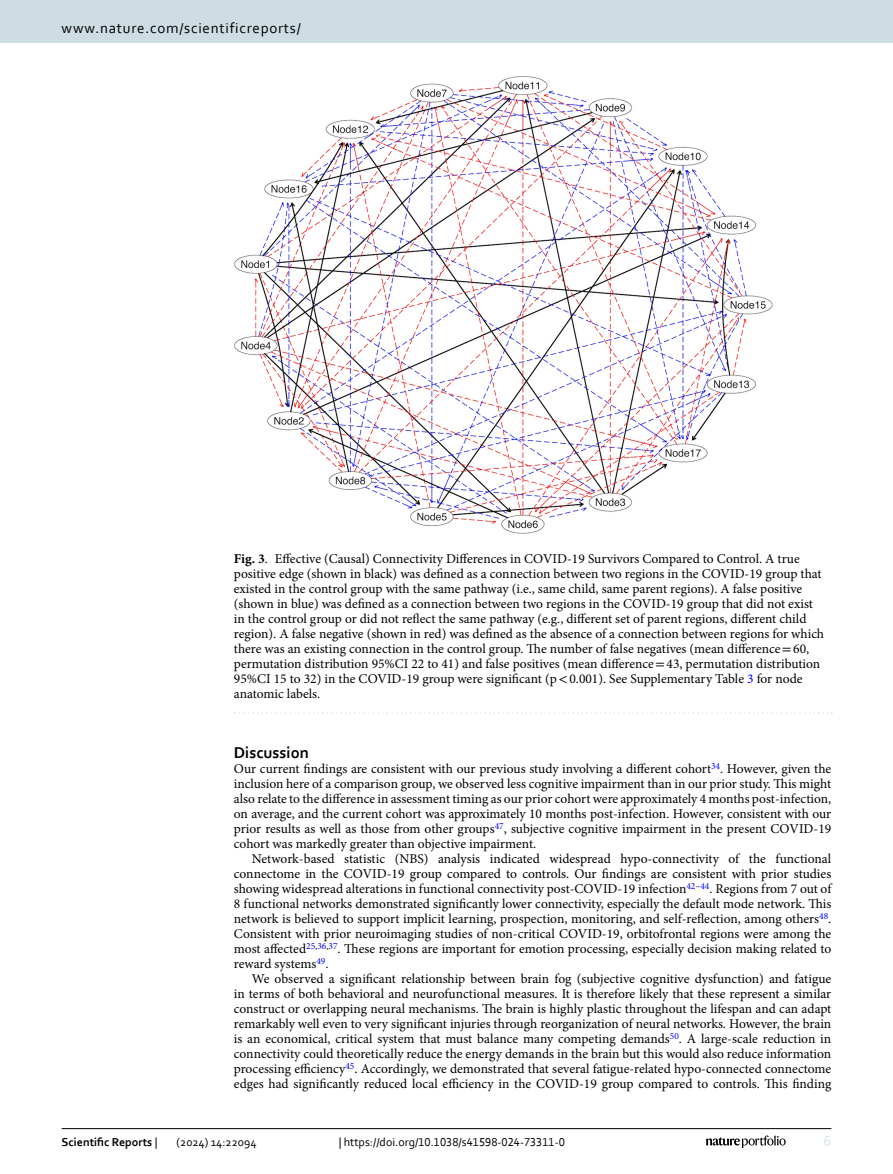
<style>
.page{position:relative;width:893px;height:1174px;background:#fff}
.page>*{position:absolute;margin:0;border:0;box-sizing:border-box;transform-origin:0 0}
.Head_1{font:700 16.5px "Corbel";color:#000}
.t1{font:15px "Corbel";letter-spacing:.05em;color:#000}
.t2{font:15px "Corbel";color:#d9e4eb}
.Body_Text_Indent{font:13.5px/15px "Minion Pro";color:#000;text-align:justify}
.Figure_Caption{font:13.5px/15px "Minion Pro";color:#000}
.Body_Text{font:13.5px/15px "Minion Pro";letter-spacing:-.005em;color:#000;text-align:justify}
.t3{font:12px "Corbel";color:#000}
.t4{font:700 12px "Corbel";color:#000}
.s1{font-weight:700}
.s2{font-family:"STIX"}
.s3{color:#00f}
.s4{font-weight:400}
</style>
<div class="page">
<img style="left:234px;top:76px;width:539px;height:458px">
<svg style="left:235px;top:712px;width:597px;height:2px"></svg>
<hr style="left:62px;top:1128px;width:769px;height:1px;background:#000">
<svg style="left:706px;top:1135px;width:80px;height:12px"></svg>
<div style="left:0;top:0;width:893px;height:43px;background:#cedde4"></div>
<p class="t1" style="left:62px;top:18px;width:241px">www.nature.com/scientificreports/</p>
<p class="Figure_Caption" style="left:234px;top:551px;width:592px"><span class="s1">Fig. 3</span>. Effective (Causal) Connectivity Differences in COVID-19 Survivors Compared to Control. A true positive edge (shown in black) was defined as a connection between two regions in the COVID-19 group that existed in the control group with the same pathway (i.e., same child, same parent regions). A false positive (shown in blue) was defined as a connection between two regions in the COVID-19 group that did not exist in the control group or did not reflect the same pathway (e.g., different set of parent regions, different child region). A false negative (shown in red) was defined as the absence of a connection between regions for which there was an existing connection in the control group. The number of false negatives (mean difference<span class="s2">=</span>60, permutation distribution 95%CI 22 to 41) and false positives (mean difference<span class="s2">=</span>43, permutation distribution 95%CI 15 to 32) in the COVID-19 group were significant (p<span class="s2">&lt;</span>0.001). See Supplementary Table <span class="s3">3</span> for node anatomic labels.</p>
<p class="Head_1" style="left:234px;top:742px;width:77px">Discussion</p>
<p class="Body_Text" style="left:234px;top:761px;width:599px">Our current findings are consistent with our previous study involving a different cohort<sup>34</sup>. However, given the inclusion here of a comparison group, we observed less cognitive impairment than in our prior study. This might also relate to the difference in assessment timing as our prior cohort were approximately 4 months post-infection, on average, and the current cohort was approximately 10 months post-infection. However, consistent with our prior results as well as those from other groups<sup>47</sup>, subjective cognitive impairment in the present COVID-19 cohort was markedly greater than objective impairment.</p>
<p class="Body_Text_Indent" style="left:234px;top:851px;width:599px;text-indent:18px">Network-based statistic (NBS) analysis indicated widespread hypo-connectivity of the functional connectome in the COVID-19 group compared to controls. Our findings are consistent with prior studies showing widespread alterations in functional connectivity post-COVID-19 infection<sup>42</sup><sup>–</sup><sup>44</sup>. Regions from 7 out of 8 functional networks demonstrated significantly lower connectivity, especially the default mode network. This network is believed to support implicit learning, prospection, monitoring, and self-reflection, among others<sup>48</sup>.<br>Consistent with prior neuroimaging studies of non-critical COVID-19, orbitofrontal regions were among the most affected<sup>25</sup><sup>,</sup><sup>36</sup><sup>,</sup><sup>37</sup>. These regions are important for emotion processing, especially decision making related to reward systems<sup>49</sup>.</p>
<p class="Body_Text_Indent" style="left:234px;top:971px;width:599px;text-indent:18px">We observed a significant relationship between brain fog (subjective cognitive dysfunction) and fatigue in terms of both behavioral and neurofunctional measures. It is therefore likely that these represent a similar construct or overlapping neural mechanisms. The brain is highly plastic throughout the lifespan and can adapt remarkably well even to very significant injuries through reorganization of neural networks. However, the brain is an economical, critical system that must balance many competing demands<sup>50</sup>. A large-scale reduction in connectivity could theoretically reduce the energy demands in the brain but this would also reduce information processing efficiency<sup>45</sup>. Accordingly, we demonstrated that several fatigue-related hypo-connected connectome edges had significantly reduced local efficiency in the COVID-19 group compared to controls. This finding</p>
<p class="t4" style="left:62px;top:1134px;width:97px">Scientific Reports <span class="s4">|</span></p>
<p class="t3" style="left:177px;top:1134px;width:81px">(2024) 14:22094</p>
<p class="t3" style="left:339px;top:1134px;width:228px">| https://doi.org/10.1038/s41598-024-73311-0</p>
<p class="t2" style="left:824px;top:1132px;width:9px">6</p>
</div>
